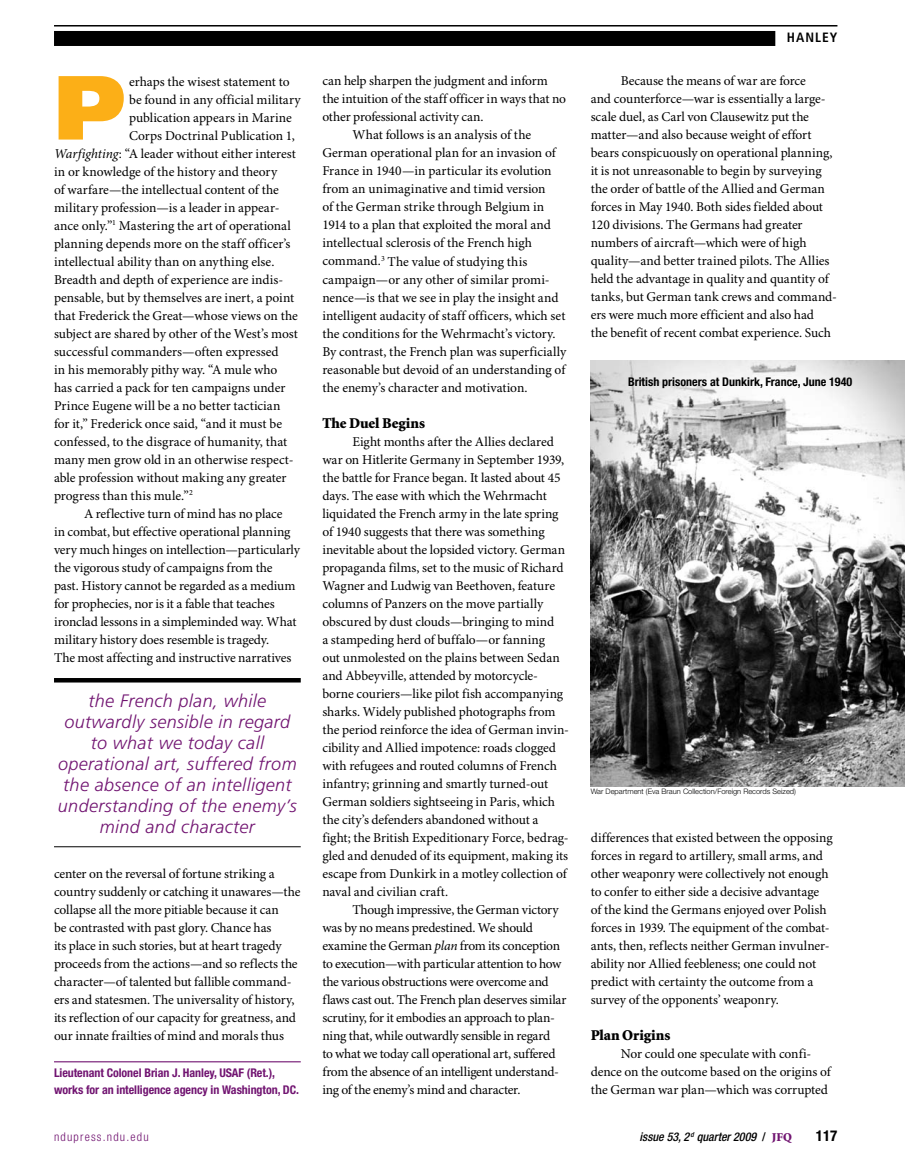
<style>
.page{position:relative;width:905px;height:1175px;background:#fff}
.page>*{position:absolute;margin:0;border:0;box-sizing:border-box;transform-origin:0 0}
.t1{font:900 90.9px "Frutiger LT Std";color:#fcaf17}
.t2{font:italic 300 18px/21px "Frutiger LT Std";letter-spacing:.02em;color:#711471;text-align:center}
.t3{font:900 15px "Minion Std";letter-spacing:-.005em;color:#000}
.t4{font:700 condensed 15px "Helvetica Neue LT Std";color:#000}
.t5{font:13.5px/18px "Minion Pro";letter-spacing:-.005em;color:#000}
.t6{font:700 condensed 13.5px "Frutiger LT Std";letter-spacing:.075em;color:#000}
.t7{font:700 condensed 12px/16.5px "Helvetica Neue LT Std";letter-spacing:-.005em;color:#711471}
.t8{font:700 condensed 12px "Helvetica Neue LT Std";color:#000}
.t9{font:italic 500 condensed 12px "Helvetica Neue LT Std";color:#000}
.t10{font:300 condensed 12px "Helvetica Neue LT Std";letter-spacing:.1em;color:#711471}
.t11{font:300 7.5px "Helvetica Neue LT Std";color:#000}
.s1{font-style:italic}
.s2{font-style:normal}
.s3{font-family:"Minion Std";font-weight:900;font-style:normal;font-stretch:normal;color:#711471}
</style>
<div class="page">
<div style="left:54px;top:31px;width:721px;height:15px;background:#000"></div>
<hr style="left:54px;top:25px;width:783px;height:2px;background:#000">
<img style="left:590px;top:360px;width:314px;height:426px">
<hr style="left:54px;top:678px;width:247px;height:4px;background:#000">
<hr style="left:54px;top:846px;width:247px;height:1px;background:#000">
<hr style="left:54px;top:1061px;width:247px;height:1px;background:#711471">
<h1 class="t1" style="left:54px;top:52px;width:74px">P</h1>
<p class="t5" style="left:129px;top:73px;width:162px">erhaps the wisest statement to</p>
<p class="t5" style="left:129px;top:91px;width:173px">be found in any official military</p>
<p class="t5" style="left:129px;top:109px;width:164px">publication appears in Marine</p>
<p class="t5" style="left:129px;top:127px;width:167px">Corps Doctrinal Publication 1,</p>
<p class="t5" style="left:54px;top:145px;width:243px"><span class="s1">Warfighting</span>: “A leader without either interest</p>
<p class="t5" style="left:54px;top:163px;width:225px">in or knowledge of the history and theory</p>
<p class="t5" style="left:54px;top:181px;width:226px">of warfare—the intellectual content of the</p>
<p class="t5" style="left:54px;top:199px;width:227px">military profession—is a leader in appear-</p>
<p class="t5" style="left:54px;top:217px;width:238px">ance only.”<sup>1</sup> Mastering the art of operational</p>
<p class="t5" style="left:54px;top:235px;width:238px">planning depends more on the staff officer’s</p>
<p class="t5" style="left:54px;top:253px;width:222px">intellectual ability than on anything else.</p>
<p class="t5" style="left:54px;top:271px;width:231px">Breadth and depth of experience are indis-</p>
<p class="t5" style="left:54px;top:289px;width:242px">pensable, but by themselves are inert, a point</p>
<p class="t5" style="left:54px;top:307px;width:245px">that Frederick the Great—whose views on the</p>
<p class="t5" style="left:54px;top:325px;width:245px">subject are shared by other of the West’s most</p>
<p class="t5" style="left:54px;top:343px;width:226px">successful commanders—often expressed</p>
<p class="t5" style="left:54px;top:361px;width:225px">in his memorably pithy way. “A mule who</p>
<p class="t5" style="left:54px;top:379px;width:233px">has carried a pack for ten campaigns under</p>
<p class="t5" style="left:54px;top:397px;width:228px">Prince Eugene will be a no better tactician</p>
<p class="t5" style="left:54px;top:415px;width:229px">for it,” Frederick once said, “and it must be</p>
<p class="t5" style="left:54px;top:433px;width:235px">confessed, to the disgrace of humanity, that</p>
<p class="t5" style="left:54px;top:451px;width:241px">many men grow old in an otherwise respect-</p>
<p class="t5" style="left:54px;top:469px;width:234px">able profession without making any greater</p>
<p class="t5" style="left:54px;top:487px;width:140px">progress than this mule.”<sup>2</sup></p>
<p class="t5" style="left:84px;top:505px;width:200px">A reflective turn of mind has no place</p>
<p class="t5" style="left:54px;top:523px;width:238px">in combat, but effective operational planning</p>
<p class="t5" style="left:54px;top:541px;width:247px">very much hinges on intellection—particularly</p>
<p class="t5" style="left:54px;top:559px;width:220px">the vigorous study of campaigns from the</p>
<p class="t5" style="left:54px;top:577px;width:243px">past. History cannot be regarded as a medium</p>
<p class="t5" style="left:54px;top:595px;width:222px">for prophecies, nor is it a fable that teaches</p>
<p class="t5" style="left:54px;top:613px;width:244px">ironclad lessons in a simpleminded way. What</p>
<p class="t5" style="left:54px;top:631px;width:217px">military history does resemble is tragedy.</p>
<p class="t5" style="left:54px;top:649px;width:239px">The most affecting and instructive narratives</p>
<h2 class="t2" style="left:58px;top:690px;width:240px">the French plan, while outwardly sensible in regard to what we today call operational art, suffered from the absence of an intelligent understanding of the enemy’s mind and character</h2>
<p class="t5" style="left:54px;top:865px;width:248px">center on the reversal of fortune striking a country suddenly or catching it unawares—the collapse all the more pitiable because it can<br>be contrasted with past glory. Chance has<br>its place in such stories, but at heart tragedy proceeds from the actions—and so reflects the character—of talented but fallible command&shy;ers and statesmen. The universality of history, its reflection of our capacity for greatness, and our innate frailties of mind and morals thus</p>
<p class="t7" style="left:54px;top:1064px;width:246px">Lieutenant Colonel Brian J. Hanley, USAF (Ret.), works for an intelligence agency in Washington, DC.</p>
<p class="t5" style="left:322px;top:73px;width:227px">can help sharpen the judgment and inform</p>
<p class="t5" style="left:322px;top:91px;width:245px">the intuition of the staff officer in ways that no</p>
<p class="t5" style="left:322px;top:109px;width:163px">other professional activity can.</p>
<p class="t5" style="left:352px;top:127px;width:180px">What follows is an analysis of the</p>
<p class="t5" style="left:322px;top:145px;width:235px">German operational plan for an invasion of</p>
<p class="t5" style="left:322px;top:163px;width:231px">France in 1940—in particular its evolution</p>
<p class="t5" style="left:322px;top:181px;width:225px">from an unimaginative and timid version</p>
<p class="t5" style="left:322px;top:199px;width:223px">of the German strike through Belgium in</p>
<p class="t5" style="left:322px;top:217px;width:230px">1914 to a plan that exploited the moral and</p>
<p class="t5" style="left:322px;top:235px;width:211px">intellectual sclerosis of the French high</p>
<p class="t5" style="left:322px;top:253px;width:206px">command.<sup>3</sup> The value of studying this</p>
<p class="t5" style="left:322px;top:271px;width:229px">campaign—or any other of similar promi-</p>
<p class="t5" style="left:322px;top:289px;width:238px">nence—is that we see in play the insight and</p>
<p class="t5" style="left:322px;top:307px;width:245px">intelligent audacity of staff officers, which set</p>
<p class="t5" style="left:322px;top:325px;width:235px">the conditions for the Wehrmacht’s victory.</p>
<p class="t5" style="left:322px;top:343px;width:245px">By contrast, the French plan was superficially</p>
<p class="t5" style="left:322px;top:361px;width:244px">reasonable but devoid of an understanding of</p>
<p class="t5" style="left:322px;top:379px;width:207px">the enemy’s character and motivation.</p>
<p class="t3" style="left:322px;top:415px;width:104px">The Duel Begins</p>
<p class="t5" style="left:322px;top:433px;width:248px;text-indent:30px">Eight months after the Allies declared war on Hitlerite Germany in September 1939, the battle for France began. It lasted about 45 days. The ease with which the Wehrmacht liquidated the French army in the late spring of 1940 suggests that there was something inevitable about the lopsided victory. German propaganda films, set to the music of Richard Wagner and Ludwig van Beethoven, feature columns of Panzers on the move partially obscured by dust clouds—bringing to mind<br>a stampeding herd of buffalo—or fanning<br>out unmolested on the plains between Sedan and Abbeyville, attended by motorcycle&shy;borne couriers—like pilot fish accompanying sharks. Widely published photographs from the period reinforce the idea of German invin&shy;cibility and Allied impotence: roads clogged with refugees and routed columns of French infantry; grinning and smartly turned-out German soldiers sightseeing in Paris, which the city’s defenders abandoned without a fight; the British Expeditionary Force, bedrag&shy;gled and denuded of its equipment, making its escape from Dunkirk in a motley collection of naval and civilian craft.</p>
<p class="t5" style="left:322px;top:901px;width:246px;text-indent:30px">Though impressive, the German victory was by no means predestined. We should examine the German <span class="s1">plan</span> from its conception to execution—with particular attention to how the various obstructions were overcome and flaws cast out. The French plan deserves similar scrutiny, for it embodies an approach to plan&shy;ning that, while outwardly sensible in regard<br>to what we today call operational art, suffered from the absence of an intelligent understand&shy;ing of the enemy’s mind and character.</p>
<p class="t6" style="left:786px;top:30px;width:52px">HANLEY</p>
<p class="t5" style="left:590px;top:73px;width:247px;text-indent:30px">Because the means of war are force<br>and counterforce—war is essentially a large&shy;scale duel, as Carl von Clausewitz put the matter—and also because weight of effort bears conspicuously on operational planning, it is not unreasonable to begin by surveying the order of battle of the Allied and German forces in May 1940. Both sides fielded about 120 divisions. The Germans had greater numbers of aircraft—which were of high quality—and better trained pilots. The Allies held the advantage in quality and quantity of tanks, but German tank crews and command&shy;ers were much more efficient and also had<br>the benefit of recent combat experience. Such</p>
<p class="t8" style="left:628px;top:374px;width:225px">British prisoners at Dunkirk, France, June 1940</p>
<p class="t11" style="left:590px;top:787px;width:207px">War Department (Eva Braun Collection/Foreign Records Seized)</p>
<p class="t5" style="left:590px;top:829px;width:243px">differences that existed between the opposing forces in regard to artillery, small arms, and other weaponry were collectively not enough to confer to either side a decisive advantage of the kind the Germans enjoyed over Polish forces in 1939. The equipment of the combat&shy;ants, then, reflects neither German invulner&shy;ability nor Allied feebleness; one could not predict with certainty the outcome from a survey of the opponents’ weaponry.</p>
<p class="t3" style="left:590px;top:1027px;width:81px">Plan Origins</p>
<p class="t5" style="left:590px;top:1045px;width:241px;text-indent:30px">Nor could one speculate with confi&shy;dence on the outcome based on the origins of the German war plan—which was corrupted</p>
<p class="t10" style="left:54px;top:1129px;width:96px">ndupress.ndu.edu</p>
<p class="t9" style="left:639px;top:1129px;width:154px">issue 53, 2 <sup>d</sup> quarter 2009 <span class="s2">/</span> <span class="s3">JFQ</span></p>
<p class="t4" style="left:815px;top:1126px;width:23px">117</p>
</div>
